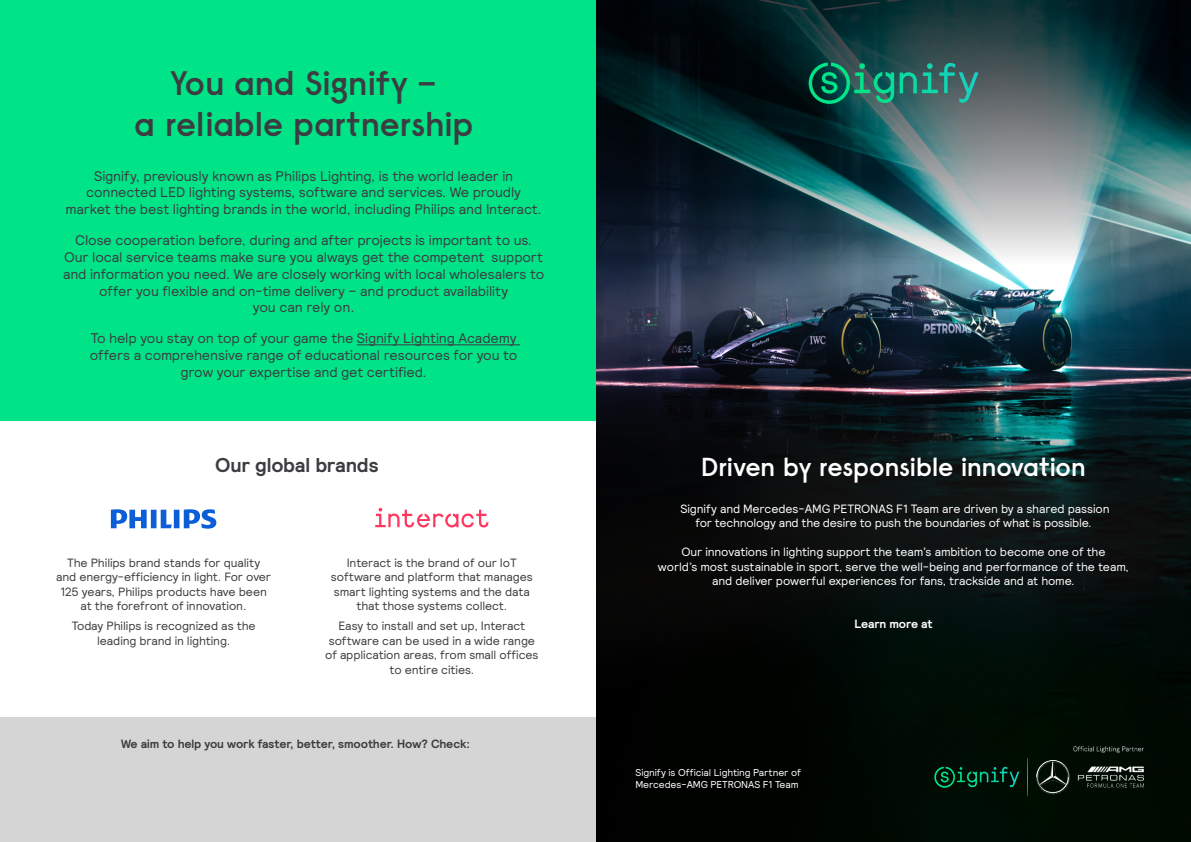
<style>
.page{position:relative;width:1191px;height:842px;background:#fff}
.page>*{position:absolute;margin:0;border:0;box-sizing:border-box;transform-origin:0 0}
.t1{font:600 34px/40.8px "Signify Raisonne";letter-spacing:-.015em;color:#3c3c41;text-align:center}
.t2{font:600 26px "Signify Raisonne";letter-spacing:-.02em;color:#fff}
.t3{font:700 20px "Signify Relative";letter-spacing:-.01em;color:#3c3c41}
.t4{font:14px/16.8px "Signify Relative";letter-spacing:-.01em;color:#3c3c41;text-align:center}
.t5{font:12px/14.4px "Signify Relative";letter-spacing:-.01em;color:#3c3c41;text-align:center}
.t6{font:12px/14.4px "Signify Relative";letter-spacing:-.01em;color:#fff;text-align:center}
.t7{font:700 12px "Signify Relative";letter-spacing:-.01em;color:#3c3c41}
.t8{font:700 12px "Signify Relative";letter-spacing:-.015em;color:#fff}
.t9{font:10px/12px "Signify Relative";letter-spacing:-.005em;color:#fff}
</style>
<div class="page">
<div style="left:0;top:0;width:595px;height:421px;background:#00e487"></div>
<div style="left:0;top:717px;width:595px;height:125px;background:#d5d5d5"></div>
<img style="left:596px;top:264px;width:595px;height:578px">
<img style="left:596px;top:0;width:595px;height:264px">
<hr style="left:357px;top:344px;width:163px;height:1px;background:#3c3c41">
<svg style="left:808px;top:63px;width:167px;height:41px"></svg>
<img style="left:911px;top:738px;width:257px;height:72px">
<svg style="left:111px;top:509px;width:105px;height:20px"></svg>
<svg style="left:375px;top:508px;width:113px;height:19px"></svg>
<h1 class="t1" style="left:134px;top:62px;width:340px">You and Signify –<br>a reliable partnership</h1>
<p class="t4" style="left:66px;top:167px;width:477px">Signify, previously known as Philips Lighting, is the world leader in connected LED lighting systems, software and services. We proudly market the best lighting brands in the world, including Philips and Interact.</p>
<p class="t4" style="left:63px;top:231px;width:483px">Close cooperation before, during and after projects is important to us.<br>Our local service teams make sure you always get the competent support and information you need. We are closely working with local wholesalers to offer you flexible and on-time delivery – and product availability<br>you can rely on.</p>
<p class="t4" style="left:90px;top:330px;width:429px">To help you stay on top of your game the Signify Lighting Academy offers a comprehensive range of educational resources for you to grow your expertise and get certified.</p>
<h3 class="t3" style="left:215px;top:452px;width:165px">Our global brands</h3>
<h2 class="t2" style="left:701px;top:450px;width:386px">Driven by responsible innovation</h2>
<p class="t6" style="left:680px;top:501px;width:431px">Signify and Mercedes-AMG PETRONAS F1 Team are driven by a shared passion for technology and the desire to push the boundaries of what is possible.</p>
<p class="t6" style="left:658px;top:544px;width:472px">Our innovations in lighting support the team’s ambition to become one of the<br>world’s most sustainable in sport, serve the well-being and performance of the team, and deliver powerful experiences for fans, trackside and at home.</p>
<p class="t8" style="left:854px;top:616px;width:80px">Learn more at</p>
<p class="t5" style="left:56px;top:555px;width:216px">The Philips brand stands for quality and energy-efficiency in light. For over 125 years, Philips products have been at the forefront of innovation.</p>
<p class="t5" style="left:72px;top:618px;width:185px">Today Philips is recognized as the leading brand in lighting.</p>
<p class="t5" style="left:331px;top:555px;width:203px">Interact is the brand of our IoT software and platform that manages smart lighting systems and the data that those systems collect.</p>
<p class="t5" style="left:325px;top:618px;width:215px">Easy to install and set up, Interact software can be used in a wide range of application areas, from small offices to entire cities.</p>
<p class="t7" style="left:121px;top:736px;width:350px">We aim to help you work faster, better, smoother. How? Check:</p>
<p class="t9" style="left:635px;top:766px;width:167px">Signify is Official Lighting Partner of<br>Mercedes-AMG PETRONAS F1 Team</p>
</div>
